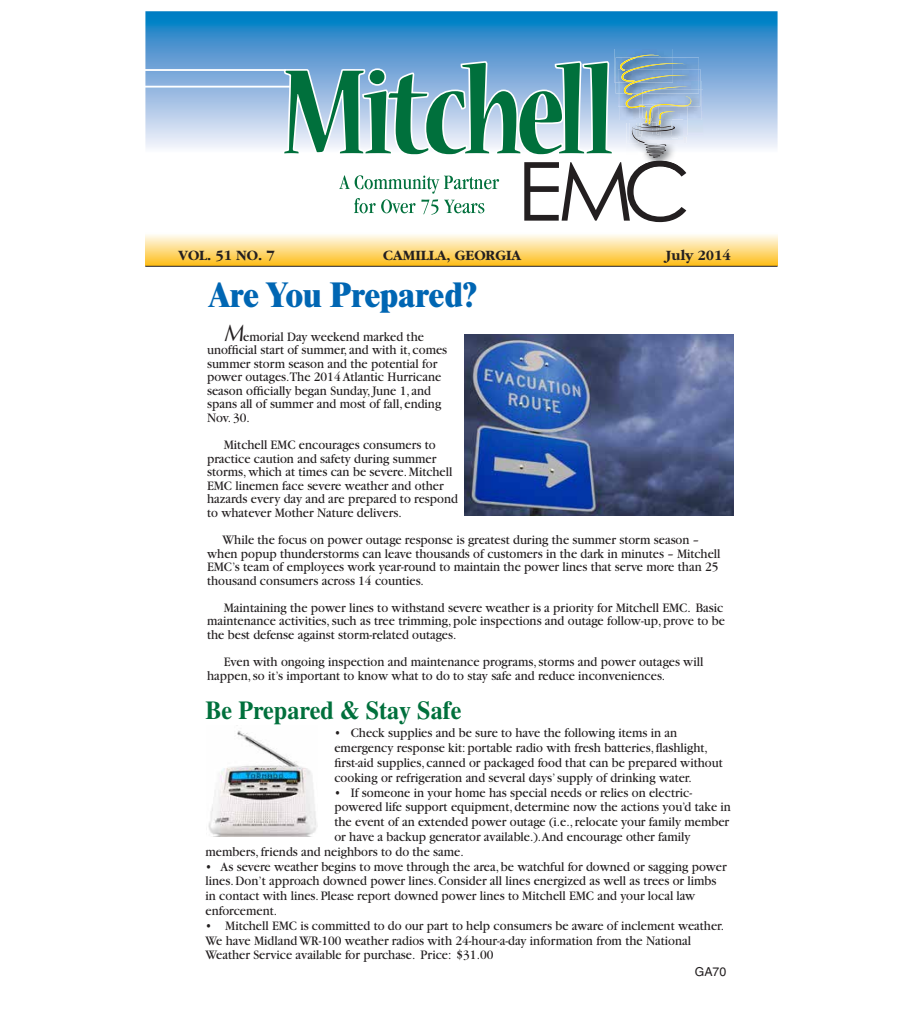
<style>
.page{position:relative;width:923px;height:1013px;background:#fff}
.page>*{position:absolute;margin:0;border:0;box-sizing:border-box;transform-origin:0 0}
.t1{font:800 34.5px "Times";color:#0066b3;scale:.93 1}
.t2{font:700 25.88px "Times";color:#00703c;scale:.93 1}
.t3{font:700 14.75px "Garamond";color:#231f20}
.t4{font:13.5px/13.5px "Garamond";color:#231f20;scale:.93 1}
.t5{font:12.38px "Helvetica";color:#231f20}
.s1{font-family:"Optima";font-style:italic;font-size:23.38px}
</style>
<div class="page">
<svg style="left:145px;top:11px;width:632px;height:137px;background:#5ea2d5"></svg>
<img style="left:614px;top:49px;width:59px;height:6px">
<img style="left:691px;top:57px;width:7px;height:12px">
<img style="left:691px;top:69px;width:7px;height:12px">
<img style="left:698px;top:81px;width:2px;height:9px">
<img style="left:691px;top:81px;width:7px;height:9px">
<img style="left:691px;top:90px;width:12px;height:46px">
<img style="left:691px;top:90px;width:10px;height:30px">
<img style="left:691px;top:90px;width:9px;height:16px">
<img style="left:691px;top:90px;width:7px;height:4px">
<hr style="left:145px;top:69px;width:141px;height:2px;background:#fff">
<hr style="left:145px;top:86px;width:145px;height:2px;background:#fff">
<svg style="left:145px;top:49px;width:1px;height:99px"></svg>
<svg style="left:281px;top:55px;width:410px;height:167px"></svg>
<svg style="left:145px;top:234px;width:632px;height:32px;background:#fcdb85"></svg>
<hr style="left:145px;top:266px;width:632px;height:1px;background:#231f20">
<img style="left:464px;top:335px;width:269px;height:181px">
<img style="left:208px;top:730px;width:109px;height:106px">
<p class="t3" style="left:178px;top:248px;width:98px">VOL. 51 NO. 7</p>
<p class="t3" style="left:383px;top:248px;width:139px">CAMILLA, GEORGIA</p>
<p class="t3" style="left:665px;top:248px;width:67px">July 2014</p>
<h1 class="t1" style="left:210px;top:274px;width:289px">Are You Prepared?</h1>
<p class="t4" style="left:207px;top:330px;width:260px;text-indent:17px"><span class="s1">M</span>emorial Day weekend marked the unofficial start of summer, and with it, comes summer storm season and the potential for power outages.The 2014 Atlantic Hurricane season officially began Sunday, June 1, and spans all of summer and most of fall, ending Nov. 30.</p>
<p class="t4" style="left:207px;top:438px;width:271px;text-indent:17px">Mitchell EMC encourages consumers to practice caution and safety during summer storms, which at times can be severe. Mitchell EMC linemen face severe weather and other hazards every day and are prepared to respond to whatever Mother Nature delivers.</p>
<p class="t4" style="left:207px;top:533px;width:553px;text-indent:15px">While the focus on power outage response is greatest during the summer storm season – when popup thunderstorms can leave thousands of customers in the dark in minutes – Mitchell EMC’s team of employees work year-round to maintain the power lines that serve more than 25 thousand consumers across 14 counties.</p>
<p class="t4" style="left:207px;top:601px;width:558px;text-align:justify;text-indent:17px">Maintaining the power lines to withstand severe weather is a priority for Mitchell EMC. Basic maintenance activities, such as tree trimming, pole inspections and outage follow-up, prove to be the best defense against storm-related outages.</p>
<p class="t4" style="left:207px;top:655px;width:535px;text-indent:17px">Even with ongoing inspection and maintenance programs, storms and power outages will happen, so it’s important to know what to do to stay safe and reduce inconveniences.</p>
<h2 class="t2" style="left:205px;top:694px;width:276px">Be Prepared &amp; Stay Safe</h2>
<p class="t4" style="left:334px;top:726px;width:419px;line-height:14.8px">• Check supplies and be sure to have the following items in an emergency response kit: portable radio with fresh batteries, flashlight, first-aid supplies, canned or packaged food that can be prepared without cooking or refrigeration and several days’ supply of drinking water.</p>
<p class="t4" style="left:334px;top:785px;width:386px">• If someone in your home has special needs or relies on electric-</p>
<p class="t4" style="left:334px;top:800px;width:428px">powered life support equipment, determine now the actions you’d take in</p>
<p class="t4" style="left:334px;top:815px;width:426px">the event of an extended power outage (i.e., relocate your family member</p>
<p class="t4" style="left:334px;top:830px;width:384px">or have a backup generator available.).And encourage other family</p>
<p class="t4" style="left:205px;top:845px;width:279px">members, friends and neighbors to do the same.</p>
<p class="t4" style="left:205px;top:859px;width:562px;line-height:14.8px">• As severe weather begins to move through the area, be watchful for downed or sagging power lines. Don’t approach downed power lines. Consider all lines energized as well as trees or limbs in contact with lines. Please report downed power lines to Mitchell EMC and your local law enforcement.</p>
<p class="t4" style="left:205px;top:918px;width:559px;line-height:14.8px">• Mitchell EMC is committed to do our part to help consumers be aware of inclement weather.<br>We have Midland WR-100 weather radios with 24-hour-a-day information from the National<br>Weather Service available for purchase. Price: $31.00</p>
<p class="t5" style="left:694px;top:964px;width:33px">GA70</p>
</div>
